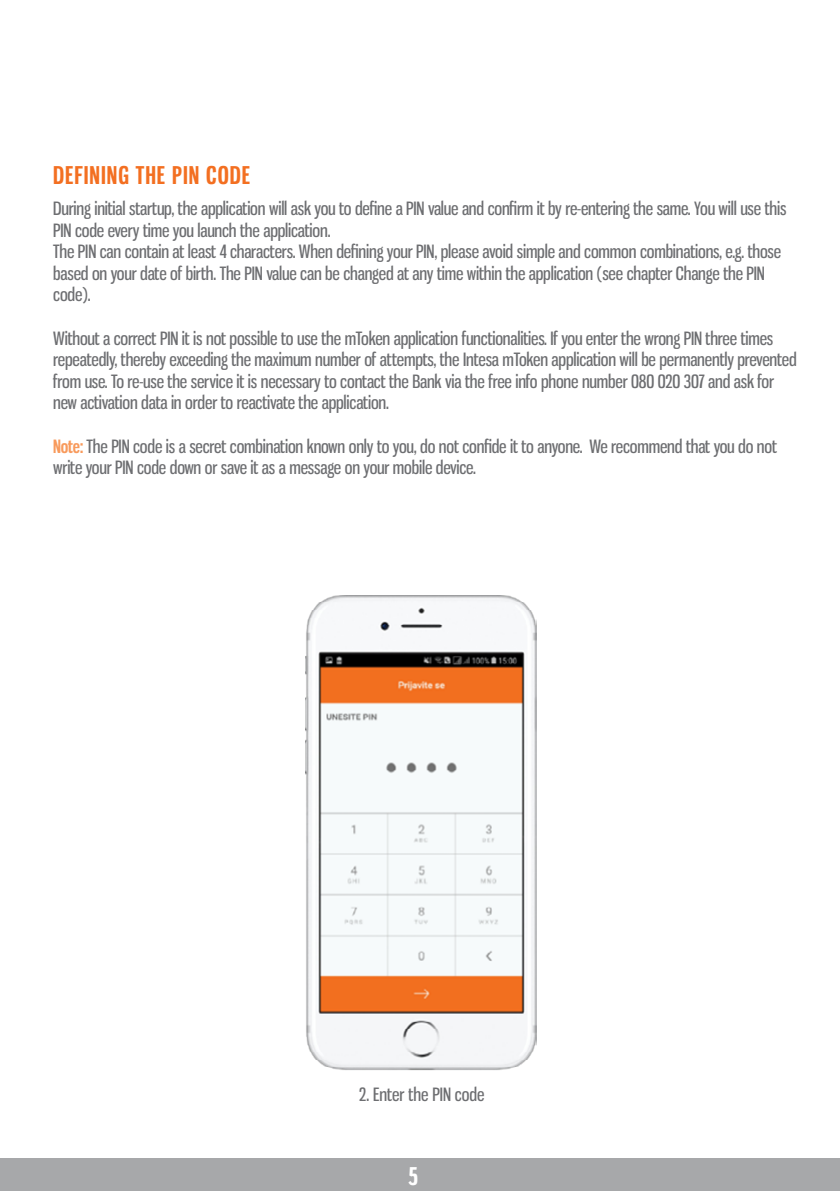
<style>
.page{position:relative;width:840px;height:1191px;background:#fff}
.page>*{position:absolute;margin:0;border:0;box-sizing:border-box;transform-origin:0 0}
.t1{font:700 24px "Gnuolane Rg";letter-spacing:.04em;color:#f36f21}
.t2{font:700 24px "Gnuolane Rg";color:#fff}
.t3{font:18px/21.6px "Gnuolane Rg";letter-spacing:-.01em;color:#6d6e71}
.s1{font-weight:700;color:#f89a5c}
</style>
<div class="page">
<div style="left:0;top:1158px;width:839px;height:33px;background:#a7a8aa"></div>
<img style="left:305px;top:596px;width:231px;height:475px">
<h1 class="t1" style="left:53px;top:160px;width:198px">DEFINING THE PIN CODE</h1>
<p class="t3" style="left:53px;top:197px;width:734px">During initial startup, the application will ask you to define a PIN value and confirm it by re-entering the same. You will use this PIN code every time you launch the application.<br>The PIN can contain at least 4 characters. When defining your PIN, please avoid simple and common combinations, e.g. those based on your date of birth. The PIN value can be changed at any time within the application (see chapter Change the PIN code).</p>
<p class="t3" style="left:53px;top:327px;width:744px">Without a correct PIN it is not possible to use the mToken application functionalities. If you enter the wrong PIN three times repeatedly, thereby exceeding the maximum number of attempts, the Intesa mToken application will be permanently prevented from use. To re-use the service it is necessary to contact the Bank via the free info phone number 080 020 307 and ask for new activation data in order to reactivate the application.</p>
<p class="t3" style="left:53px;top:435px;width:724px"><span class="s1">Note:</span> The PIN code is a secret combination known only to you, do not confide it to anyone. We recommend that you do not write your PIN code down or save it as a message on your mobile device.</p>
<p class="t3" style="left:359px;top:1083px;width:127px">2. Enter the PIN code</p>
<h1 class="t2" style="left:408px;top:1161px;width:11px">5</h1>
</div>
